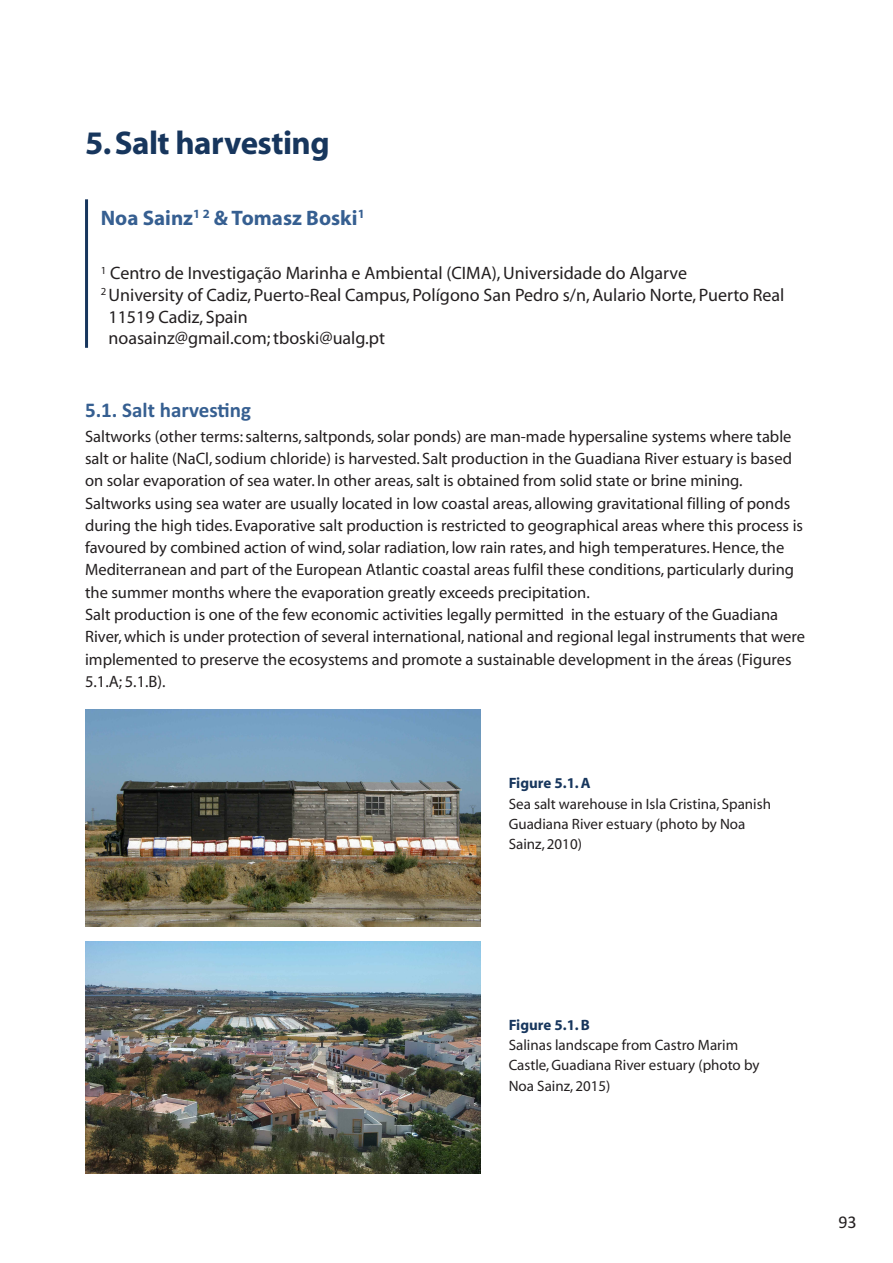
<style>
.page{position:relative;width:893px;height:1263px;background:#fff}
.page>*{position:absolute;margin:0;border:0;box-sizing:border-box;transform-origin:0 0}
.t1{font:700 33px "Myriad";letter-spacing:-.015em;color:#17365d}
.t2{font:700 21px "Myriad";color:#365f91}
.t3{font:700 21px "Calibri";color:#365f91}
.t4{font:18px "Myriad";color:#231f20}
.t5{font:18px "Calibri";color:#231f20}
.t6{font:16.5px/22.4px "Myriad";color:#231f20}
.t7{font:15px/20.2px "Myriad";color:#231f20}
.t8{font:700 15px "Myriad";color:#17365d}
</style>
<div class="page">
<hr style="left:85px;top:199px;width:3px;height:149px;background:#17365d">
<img style="left:85px;top:709px;width:396px;height:218px">
<img style="left:85px;top:941px;width:396px;height:233px">
<h1 class="t1" style="left:85px;top:131px;width:246px">5.Salt harvesting</h1>
<p class="t2" style="left:101px;top:210px;width:265px">Noa Sainz<sup>1</sup> <sup>2</sup> &amp; Tomasz Boski<sup>1</sup></p>
<p class="t4" style="left:101px;top:267px;width:588px"><sup>1</sup> Centro de Investigação Marinha e Ambiental (CIMA),Universidade do Algarve</p>
<p class="t4" style="left:101px;top:288px;width:685px"><sup>2</sup> University of Cadiz, Puerto-Real Campus, Polígono San Pedro s/n,Aulario Norte, Puerto Real</p>
<p class="t4" style="left:108px;top:310px;width:141px">11519 Cadiz, Spain</p>
<p class="t4" style="left:108px;top:331px;width:278px">noasainz@gmail.com;tboski@ualg.pt</p>
<p class="t3" style="left:85px;top:398px;width:167px">5.1. salt harvesting</p>
<p class="t6" style="left:85px;top:426px;width:721px">Saltworks (other terms:salterns,saltponds,solar ponds) are man-made hypersaline systems where table salt or halite (NaCl,sodium chloride) is harvested. Salt production in the Guadiana River estuary is based on solar evaporation of sea water. In other areas,salt is obtained from solid state or brine mining.<br>Saltworks using sea water are usually located in low coastal areas, allowing gravitational filling of ponds during the high tides. Evaporative salt production is restricted to geographical areas where this process is favoured by combined action of wind,solar radiation, low rain rates, and high temperatures.Hence,the Mediterranean and part of the European Atlantic coastal areas fulfil these conditions, particularly during the summer months where the evaporation greatly exceeds precipitation.<br>Salt production is one of the few economic activities legally permitted in the estuary of the Guadiana River,which is under protection of several international, national and regional legal instruments that were implemented to preserve the ecosystems and promote a sustainable development in the áreas (Figures 5.1.A; 5.1.B).</p>
<p class="t8" style="left:509px;top:778px;width:83px">Figure 5.1.A</p>
<p class="t7" style="left:509px;top:795px;width:264px">Sea salt warehouse in Isla Cristina, Spanish<br>Guadiana River estuary (photo by Noa<br>Sainz, 2010)</p>
<p class="t8" style="left:509px;top:1019px;width:83px">Figure 5.1.B</p>
<p class="t7" style="left:509px;top:1036px;width:252px">Salinas landscape from Castro Marim<br>Castle,Guadiana River estuary (photo by<br>Noa Sainz, 2015)</p>
<p class="t5" style="left:838px;top:1211px;width:20px">93</p>
</div>
